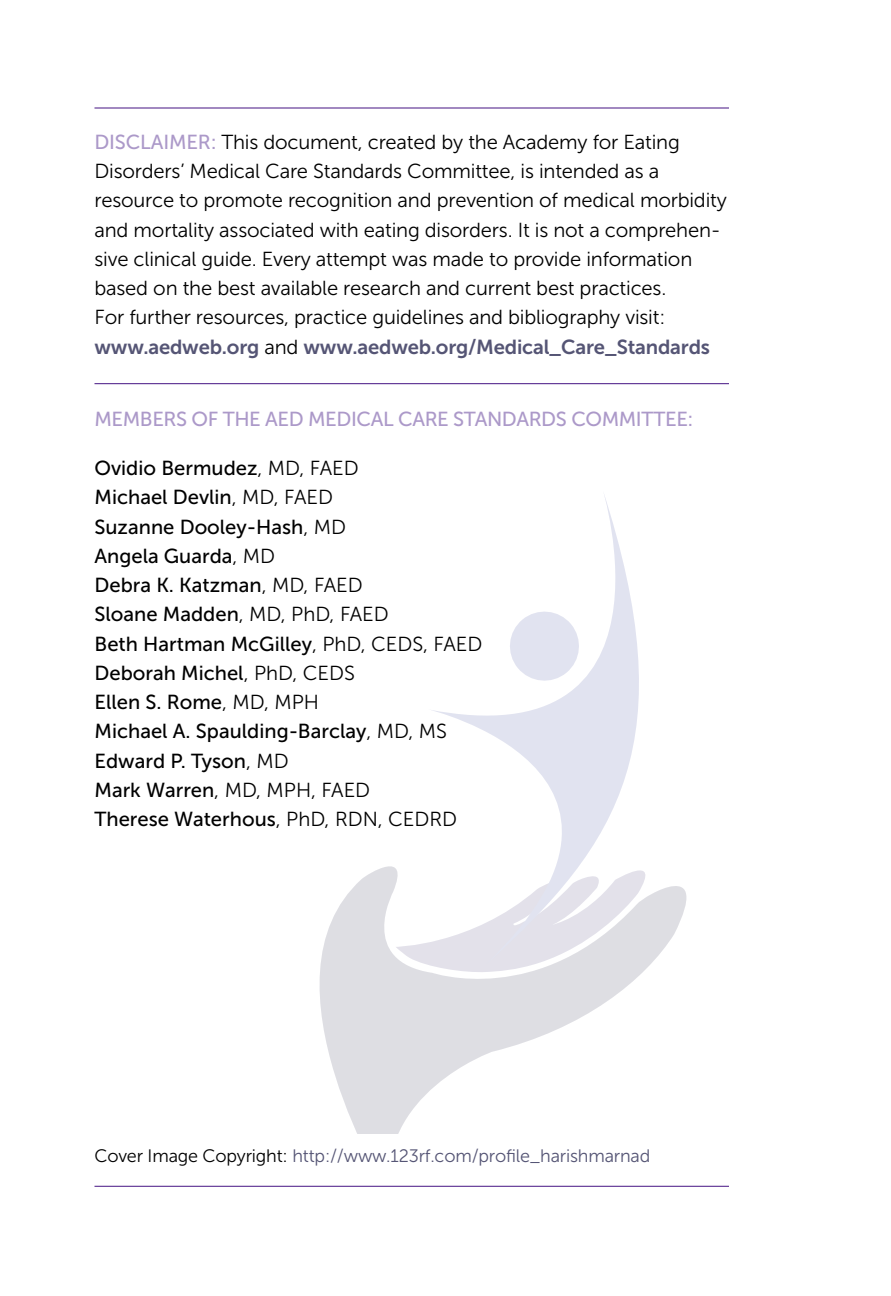
<style>
.page{position:relative;width:891px;height:1296px;background:#fff}
.page>*{position:absolute;margin:0;border:0;box-sizing:border-box;transform-origin:0 0}
.t1{font:20.25px/29.2px "Museo Sans 300";letter-spacing:-.01em;color:#000}
.t2{font:20.25px/29.2px "Museo Sans 500";color:#000}
.t3{font:20.25px "Museo Sans 700";letter-spacing:-.01em;color:#555575}
.t4{font:20.25px "Museo Sans 500";letter-spacing:-.02em;color:#ac99c9}
.t5{font:18px "Museo Sans 300";letter-spacing:-.01em;color:#555575}
.s1{font-family:"Museo Sans 500";color:#ac99c9}
.s2{font-family:"Museo Sans 300";color:#000}
.s3{font-family:"Museo Sans 300"}
.s4{font-family:"Museo Sans 500"}
.s5{color:#000}
</style>
<div class="page">
<svg style="left:319px;top:866px;width:368px;height:268px"></svg>
<svg style="left:428px;top:495px;width:258px;height:469px"></svg>
<svg style="left:506px;top:607px;width:77px;height:78px"></svg>
<hr style="left:94px;top:107px;width:635px;height:2px;background:#5a2e91">
<hr style="left:94px;top:383px;width:635px;height:1px;background:#5a2e91">
<hr style="left:94px;top:1186px;width:635px;height:1px;background:#5a2e91">
<p class="t1" style="left:94px;top:127px;width:634px"><span class="s1">DISCLAIMER:</span> This document, created by the Academy for Eating Disorders’ Medical Care Standards Committee, is intended as a resource to promote recognition and prevention of medical morbidity and mortality associated with eating disorders. It is not a comprehen&shy;sive clinical guide. Every attempt was made to provide information based on the best available research and current best practices.<br>For further resources, practice guidelines and bibliography visit:</p>
<p class="t3" style="left:94px;top:335px;width:617px">www.aedweb.org <span class="s2">and</span> www.aedweb.org/Medical_Care_Standards</p>
<p class="t4" style="left:94px;top:408px;width:600px">MEMBERS OF THE AED MEDICAL CARE STANDARDS COMMITTEE:</p>
<p class="t2" style="left:94px;top:454px;width:389px">Ovidio Bermudez<span class="s3">, MD, FAED<br></span>Michael Devlin<span class="s3">, MD, FAED<br></span>Suzanne Dooley-Hash<span class="s3">, MD<br></span>Angela Guarda<span class="s3">, MD<br></span>Debra K. Katzman<span class="s3">, MD, FAED<br></span>Sloane Madden<span class="s3">, MD, PhD, FAED<br></span>Beth Hartman McGilley<span class="s3">, PhD, CEDS, FAED<br></span>Deborah Michel<span class="s3">, PhD, CEDS<br></span>Ellen S. Rome<span class="s3">, MD, MPH<br></span>Michael A. Spaulding-Barclay<span class="s3">, MD, MS<br></span>Edward P. Tyson<span class="s3">, MD</span></p>
<p class="t1" style="left:94px;top:775px;width:277px"><span class="s4">Mark Warren</span>, MD, MPH, FAED</p>
<p class="t2" style="left:94px;top:804px;width:364px">Therese Waterhous<span class="s3">, PhD, RDN, CEDRD</span></p>
<p class="t5" style="left:94px;top:1146px;width:557px"><span class="s5">Cover Image Copyright:</span> http://www.123rf.com/profile_harishmarnad</p>
</div>
